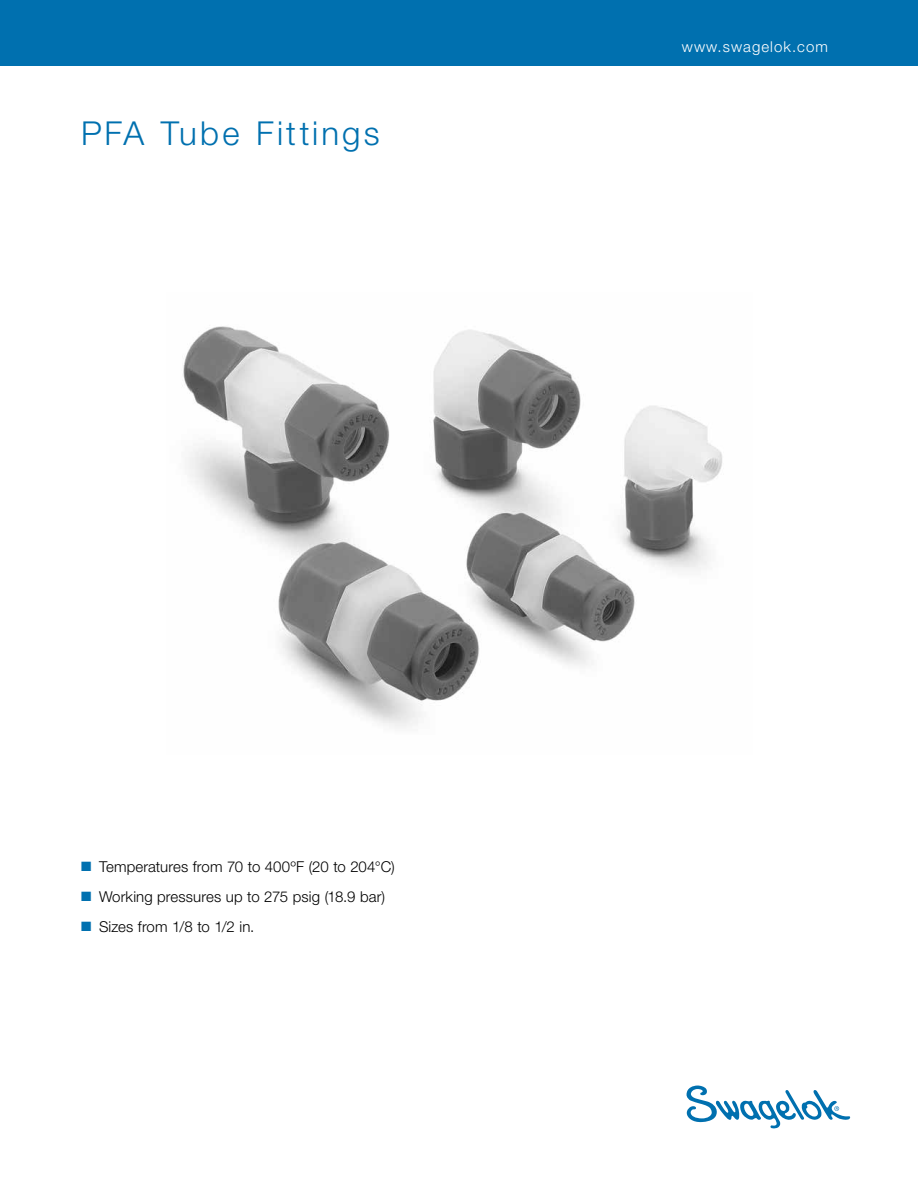
<style>
.page{position:relative;width:918px;height:1188px;background:#fff}
.page>*{position:absolute;margin:0;border:0;box-sizing:border-box;transform-origin:0 0}
.t1{font:300 33px "Helvetica Neue LT Std";letter-spacing:.095em;color:#0070af}
.bullets{font:300 15px "Helvetica Neue LT Std";letter-spacing:.005em;color:#000}
.t2{font:300 15px "Helvetica Neue LT Std";letter-spacing:.07em;color:#fff}
.s1{color:#0070af}
</style>
<div class="page">
<svg style="left:687px;top:1086px;width:163px;height:42px"></svg>
<img style="left:183px;top:326px;width:539px;height:402px">
<div style="left:0;top:0;width:918px;height:66px;background:#0070af"></div>
<p class="t1" style="left:81px;top:113px;width:300px">PFA Tube Fittings</p>
<p class="bullets" style="left:81px;top:857px;width:315px"><span class="s1">■</span> Temperatures from 70 to 400ºF (20 to 204°C)</p>
<p class="bullets" style="left:81px;top:887px;width:306px"><span class="s1">■</span> Working pressures up to 275 psig (18.9 bar)</p>
<p class="bullets" style="left:81px;top:917px;width:175px"><span class="s1">■</span> Sizes from 1/8 to 1/2 in.</p>
<p class="t2" style="left:682px;top:38px;width:148px">www.swagelok.com</p>
</div>
